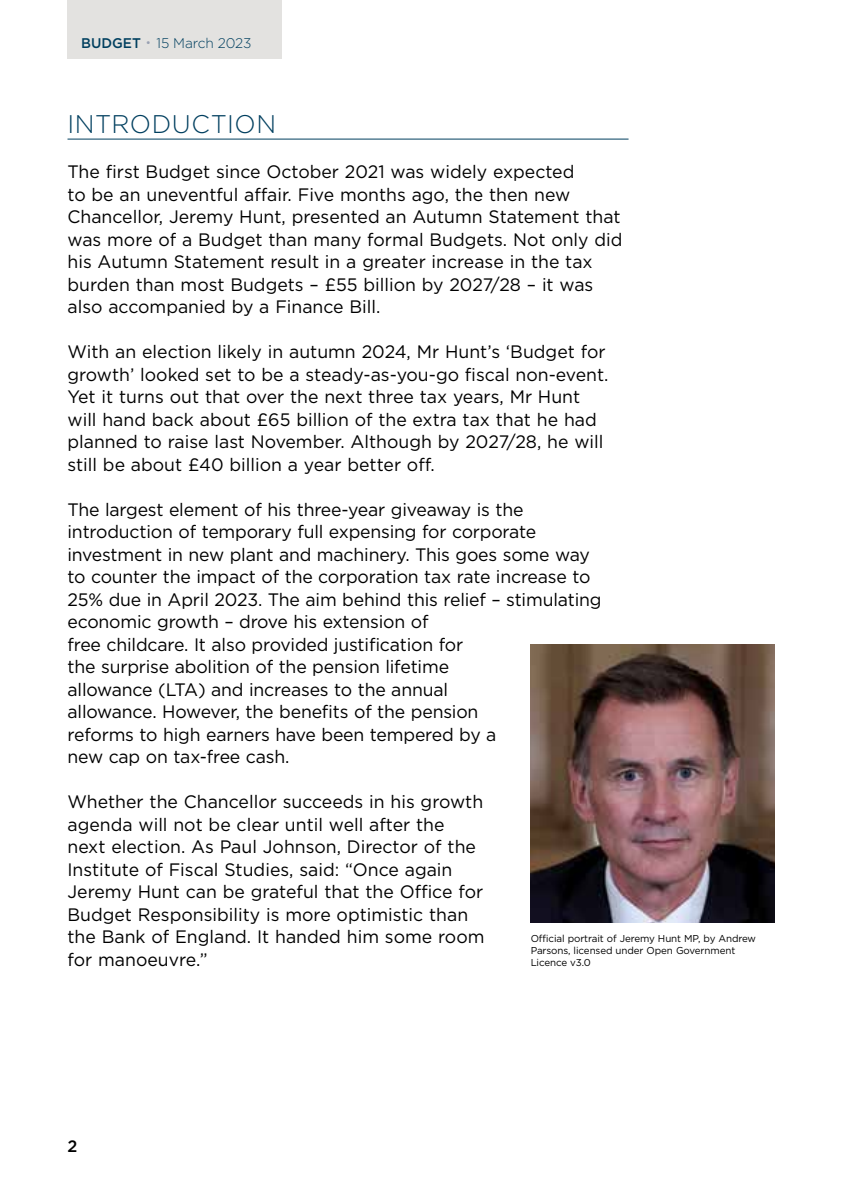
<style>
.page{position:relative;width:842px;height:1191px;background:#fff}
.page>*{position:absolute;margin:0;border:0;box-sizing:border-box;transform-origin:0 0}
.t1{font:300 25.6px "Gotham";letter-spacing:.025em;color:#003f5f}
.t2{font:18px/22.4px "Gotham";color:#000}
.t3{font:500 16.4px "Gotham";color:#000}
.t4{font:300 14px "Gotham";letter-spacing:-.01em;color:#003f5f}
.t5{font:500 14px "Gotham";color:#003f5f}
.t6{font:10px/12px "Gotham";letter-spacing:-.01em;color:#000}
.t7{font:4px "Zapf Dingbats ITC";color:#98a0b2}
</style>
<div class="page">
<div style="left:67px;top:0;width:215px;height:58px;background:#e3e2e0"></div>
<hr style="left:68px;top:139px;width:560px;height:1px;background:#003f5f">
<img style="left:531px;top:644px;width:243px;height:278px">
<p class="t5" style="left:81px;top:34px;width:61px">BUDGET</p>
<p class="t7" style="left:147px;top:41px;width:5px">●</p>
<p class="t4" style="left:157px;top:34px;width:97px">15 March 2023</p>
<h1 class="t1" style="left:68px;top:108px;width:210px">INTRODUCTION</h1>
<p class="t2" style="left:68px;top:160px;width:557px">The first Budget since October 2021 was widely expected<br>to be an uneventful affair. Five months ago, the then new Chancellor, Jeremy Hunt, presented an Autumn Statement that was more of a Budget than many formal Budgets. Not only did his Autumn Statement result in a greater increase in the tax burden than most Budgets – £55 billion by 2027/28 – it was also accompanied by a Finance Bill.</p>
<p class="t2" style="left:68px;top:340px;width:542px">With an election likely in autumn 2024, Mr Hunt’s ‘Budget for growth’ looked set to be a steady-as-you-go fiscal non-event.<br>Yet it turns out that over the next three tax years, Mr Hunt will hand back about £65 billion of the extra tax that he had planned to raise last November. Although by 2027/28, he will still be about £40 billion a year better off.</p>
<p class="t2" style="left:68px;top:498px;width:536px">The largest element of his three-year giveaway is the introduction of temporary full expensing for corporate investment in new plant and machinery. This goes some way to counter the impact of the corporation tax rate increase to 25% due in April 2023. The aim behind this relief – stimulating economic growth – drove his extension of<br>free childcare. It also provided justification for<br>the surprise abolition of the pension lifetime<br>allowance (LTA) and increases to the annual<br>allowance. However, the benefits of the pension<br>reforms to high earners have been tempered by a<br>new cap on tax-free cash.</p>
<p class="t2" style="left:68px;top:790px;width:418px">Whether the Chancellor succeeds in his growth agenda will not be clear until well after the next election. As Paul Johnson, Director of the Institute of Fiscal Studies, said: “Once again Jeremy Hunt can be grateful that the Office for Budget Responsibility is more optimistic than the Bank of England. It handed him some room for manoeuvre.”</p>
<p class="t6" style="left:531px;top:932px;width:227px">Official portrait of Jeremy Hunt MP, by Andrew<br>Parsons, licensed under Open Government<br>Licence v3.0</p>
<p class="t3" style="left:67px;top:1135px;width:11px">2</p>
</div>
